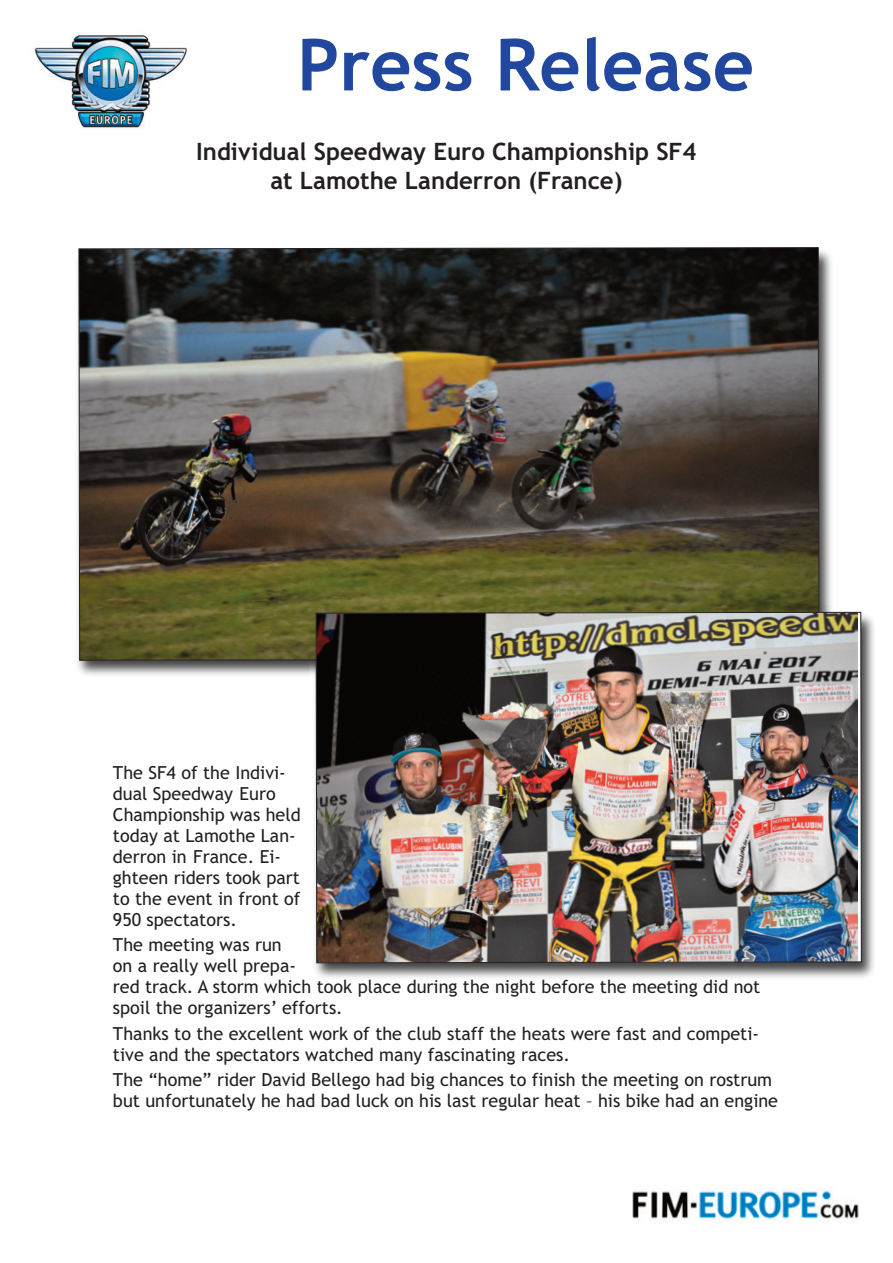
<style>
.page{position:relative;width:893px;height:1263px;background:#fff}
.page>*{position:absolute;margin:0;border:0;box-sizing:border-box;transform-origin:0 0}
.t1{font:700 72px "Trebuchet MS";color:#22479e}
.t2{font:700 24px/28.8px "Trebuchet MS";color:#231f20;text-align:center}
.t3{font:18px/21px "Trebuchet MS";color:#231f20}
</style>
<div class="page">
<img style="left:34px;top:35px;width:153px;height:94px">
<img style="left:632px;top:1190px;width:227px;height:30px">
<img style="left:77px;top:250px;width:755px;height:425px">
<img style="left:78px;top:247px;width:742px;height:414px">
<img style="left:309px;top:606px;width:565px;height:372px">
<img style="left:315px;top:611px;width:547px;height:352px">
<h1 class="t1" style="left:297px;top:24px;width:459px">Press Release</h1>
<h2 class="t2" style="left:196px;top:138px;width:502px">Individual Speedway Euro Championship SF4 at Lamothe Landerron (France)</h2>
<p class="t3" style="left:113px;top:762px;width:189px">The SF4 of the Indivi&shy;dual Speedway Euro<br>Championship was held today at Lamothe Lan&shy;derron in France. Ei&shy;ghteen riders took part to the event in front of<br>950 spectators.</p>
<p class="t3" style="left:113px;top:935px;width:649px">The meeting was run<br>on a really well prepa-<br>red track. A storm which took place during the night before the meeting did not spoil the organizers’ efforts.</p>
<p class="t3" style="left:113px;top:1023px;width:648px">Thanks to the excellent work of the club staff the heats were fast and competi&shy;tive and the spectators watched many fascinating races.</p>
<p class="t3" style="left:113px;top:1069px;width:667px">The “home” rider David Bellego had big chances to finish the meeting on rostrum but unfortunately he had bad luck on his last regular heat – his bike had an engine</p>
</div>
